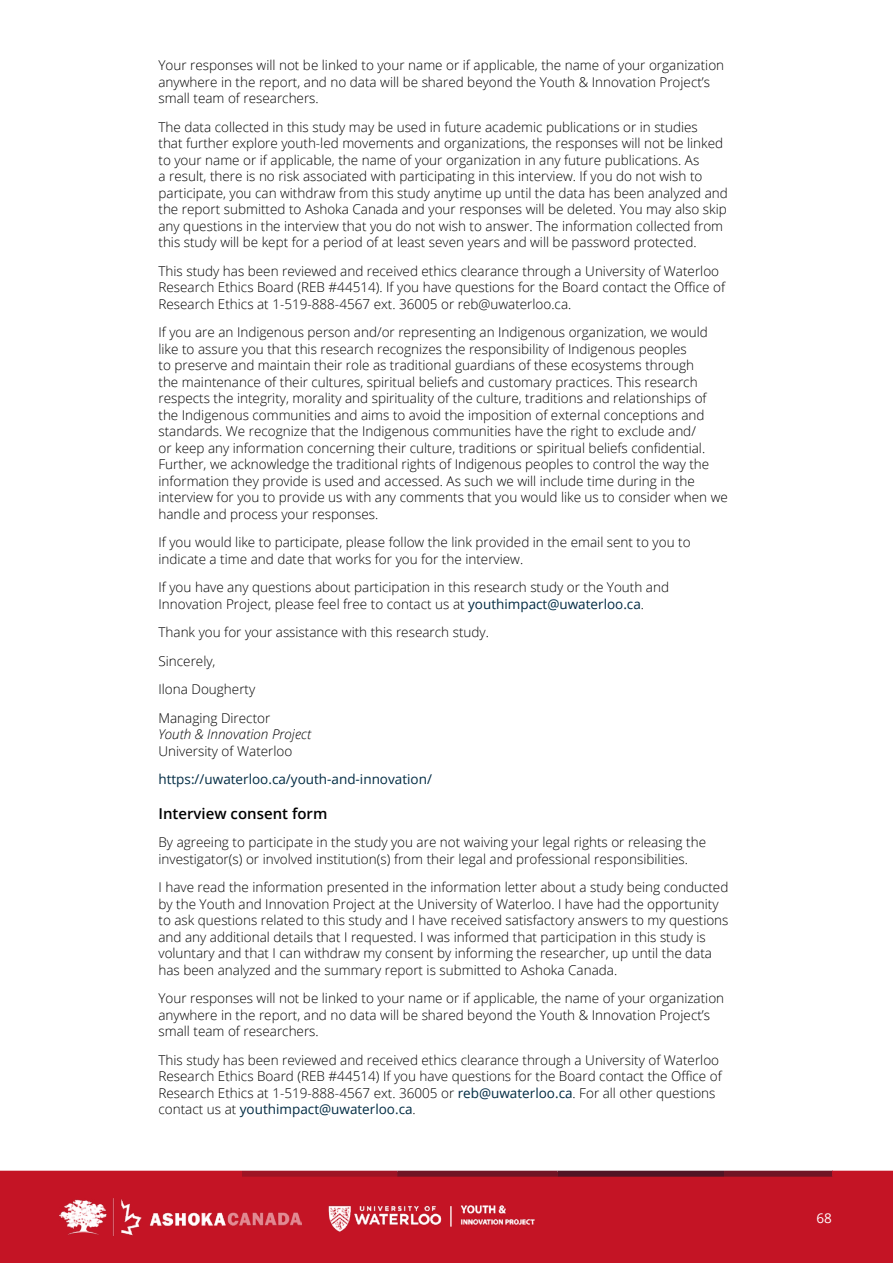
<style>
.page{position:relative;width:893px;height:1263px;background:#fff}
.page>*{position:absolute;margin:0;border:0;box-sizing:border-box;transform-origin:0 0}
.t1{font:600 15px "Open Sans";color:#000}
.t2{font:300 13.5px/16.5px "Open Sans";color:#000}
.t3{font:13.5px "Open Sans";color:#002b43}
.t4{font:italic 300 13.5px "Open Sans";color:#000}
.t5{font:13.5px "Open Sans";color:#fff}
.s1{font-weight:400;color:#002b43}
</style>
<div class="page">
<div style="left:0;top:1173px;width:893px;height:90px;background:#c41425"></div>
<img style="left:60px;top:1198px;width:241px;height:38px">
<img style="left:328px;top:1205px;width:207px;height:27px">
<div style="left:0;top:1171px;width:242px;height:6px;background:#c41425"></div>
<div style="left:242px;top:1171px;width:155px;height:6px;background:#9e1425"></div>
<div style="left:397px;top:1171px;width:160px;height:6px;background:#711425"></div>
<div style="left:724px;top:1171px;width:109px;height:6px;background:#711425"></div>
<div style="left:557px;top:1171px;width:167px;height:6px;background:#511425"></div>
<div style="left:832px;top:1171px;width:61px;height:6px;background:#c41425"></div>
<p class="t2" style="left:158px;top:57px;width:567px">Your responses will not be linked to your name or if applicable, the name of your organization anywhere in the report, and no data will be shared beyond the Youth &amp; Innovation Project’s small team of researchers.</p>
<p class="t2" style="left:158px;top:118px;width:571px">The data collected in this study may be used in future academic publications or in studies<br>that further explore youth-led movements and organizations, the responses will not be linked to your name or if applicable, the name of your organization in any future publications. As<br>a result, there is no risk associated with participating in this interview. If you do not wish to participate, you can withdraw from this study anytime up until the data has been analyzed and the report submitted to Ashoka Canada and your responses will be deleted. You may also skip any questions in the interview that you do not wish to answer. The information collected from this study will be kept for a period of at least seven years and will be password protected.</p>
<p class="t2" style="left:158px;top:262px;width:568px">This study has been reviewed and received ethics clearance through a University of Waterloo<br>Research Ethics Board (REB #44514). If you have questions for the Board contact the Office of<br>Research Ethics at 1-519-888-4567 ext. 36005 or reb@uwaterloo.ca.</p>
<p class="t2" style="left:158px;top:324px;width:571px">If you are an Indigenous person and/or representing an Indigenous organization, we would like to assure you that this research recognizes the responsibility of Indigenous peoples<br>to preserve and maintain their role as traditional guardians of these ecosystems through<br>the maintenance of their cultures, spiritual beliefs and customary practices. This research respects the integrity, morality and spirituality of the culture, traditions and relationships of the Indigenous communities and aims to avoid the imposition of external conceptions and standards. We recognize that the Indigenous communities have the right to exclude and/<br>or keep any information concerning their culture, traditions or spiritual beliefs confidential.<br>Further, we acknowledge the traditional rights of Indigenous peoples to control the way the information they provide is used and accessed. As such we will include time during in the interview for you to provide us with any comments that you would like us to consider when we handle and process your responses.</p>
<p class="t2" style="left:158px;top:534px;width:534px">If you would like to participate, please follow the link provided in the email sent to you to indicate a time and date that works for you for the interview.</p>
<p class="t2" style="left:158px;top:579px;width:512px">If you have any questions about participation in this research study or the Youth and<br>Innovation Project, please feel free to contact us at <span class="s1">youthimpact@uwaterloo.ca</span>.</p>
<p class="t2" style="left:158px;top:618px;width:332px;line-height:28.5px">Thank you for your assistance with this research study.<br>Sincerely,<br>Ilona Dougherty<br>Managing Director</p>
<p class="t4" style="left:158px;top:725px;width:154px">Youth &amp; Innovation Project</p>
<p class="t2" style="left:158px;top:742px;width:135px">University of Waterloo</p>
<p class="t3" style="left:158px;top:770px;width:275px">https://uwaterloo.ca/youth-and-innovation/</p>
<p class="t1" style="left:158px;top:803px;width:170px">Interview consent form</p>
<p class="t2" style="left:158px;top:834px;width:549px">By agreeing to participate in the study you are not waiving your legal rights or releasing the investigator(s) or involved institution(s) from their legal and professional responsibilities.</p>
<p class="t2" style="left:158px;top:879px;width:571px">I have read the information presented in the information letter about a study being conducted by the Youth and Innovation Project at the University of Waterloo. I have had the opportunity to ask questions related to this study and I have received satisfactory answers to my questions and any additional details that I requested. I was informed that participation in this study is voluntary and that I can withdraw my consent by informing the researcher, up until the data has been analyzed and the summary report is submitted to Ashoka Canada.</p>
<p class="t2" style="left:158px;top:990px;width:567px">Your responses will not be linked to your name or if applicable, the name of your organization anywhere in the report, and no data will be shared beyond the Youth &amp; Innovation Project’s small team of researchers.</p>
<p class="t2" style="left:158px;top:1051px;width:565px">This study has been reviewed and received ethics clearance through a University of Waterloo Research Ethics Board (REB #44514) If you have questions for the Board contact the Office of Research Ethics at 1-519-888-4567 ext. 36005 or <span class="s1">reb@uwaterloo.ca</span>. For all other questions contact us at <span class="s1">youthimpact@uwaterloo.ca</span>.</p>
<p class="t5" style="left:817px;top:1208px;width:17px">68</p>
</div>
